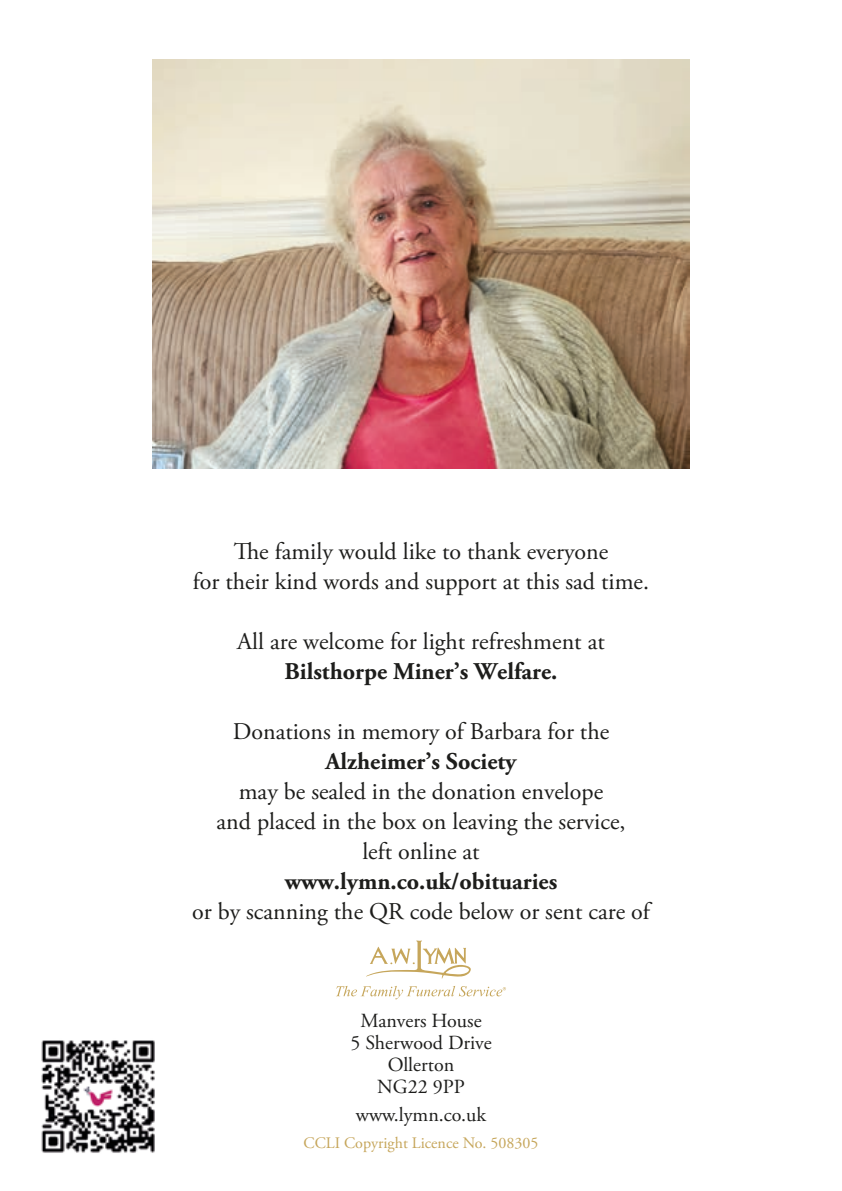
<style>
.page{position:relative;width:842px;height:1191px;background:#fff}
.page>*{position:absolute;margin:0;border:0;box-sizing:border-box;transform-origin:0 0}
.t1{font:24px/30px "Adobe Garamond Pro";color:#1d1d1b;text-align:center}
.t2{font:700 24px "Adobe Garamond Pro";color:#1d1d1b}
.t3{font:20px/22px "Adobe Garamond Pro";color:#1d1d1b;text-align:center}
.t4{font:16px "Adobe Garamond Pro";color:#c6a65b}
</style>
<div class="page">
<img style="left:152px;top:60px;width:537px;height:409px">
<svg style="left:336px;top:940px;width:170px;height:59px"></svg>
<img style="left:41px;top:1040px;width:114px;height:113px">
<p class="t1" style="left:193px;top:537px;width:458px">The family would like to thank everyone<br>for their kind words and support at this sad time.</p>
<p class="t1" style="left:237px;top:627px;width:369px">All are welcome for light refreshment at</p>
<p class="t2" style="left:285px;top:657px;width:274px">Bilsthorpe Miner’s Welfare.</p>
<p class="t1" style="left:233px;top:717px;width:378px">Donations in memory of Barbara for the</p>
<p class="t2" style="left:325px;top:747px;width:192px">Alzheimer’s Society</p>
<p class="t1" style="left:216px;top:777px;width:410px">may be sealed in the donation envelope<br>and placed in the box on leaving the service, left online at</p>
<p class="t2" style="left:285px;top:867px;width:274px">www.lymn.co.uk/obituaries</p>
<p class="t1" style="left:192px;top:897px;width:462px">or by scanning the QR code below or sent care of</p>
<p class="t3" style="left:350px;top:1010px;width:143px">Manvers House<br>5 Sherwood Drive<br>Ollerton<br>NG22 9PP</p>
<p class="t3" style="left:356px;top:1104px;width:132px">www.lymn.co.uk</p>
<p class="t4" style="left:304px;top:1133px;width:236px">CCLI Copyright Licence No. 508305</p>
</div>
